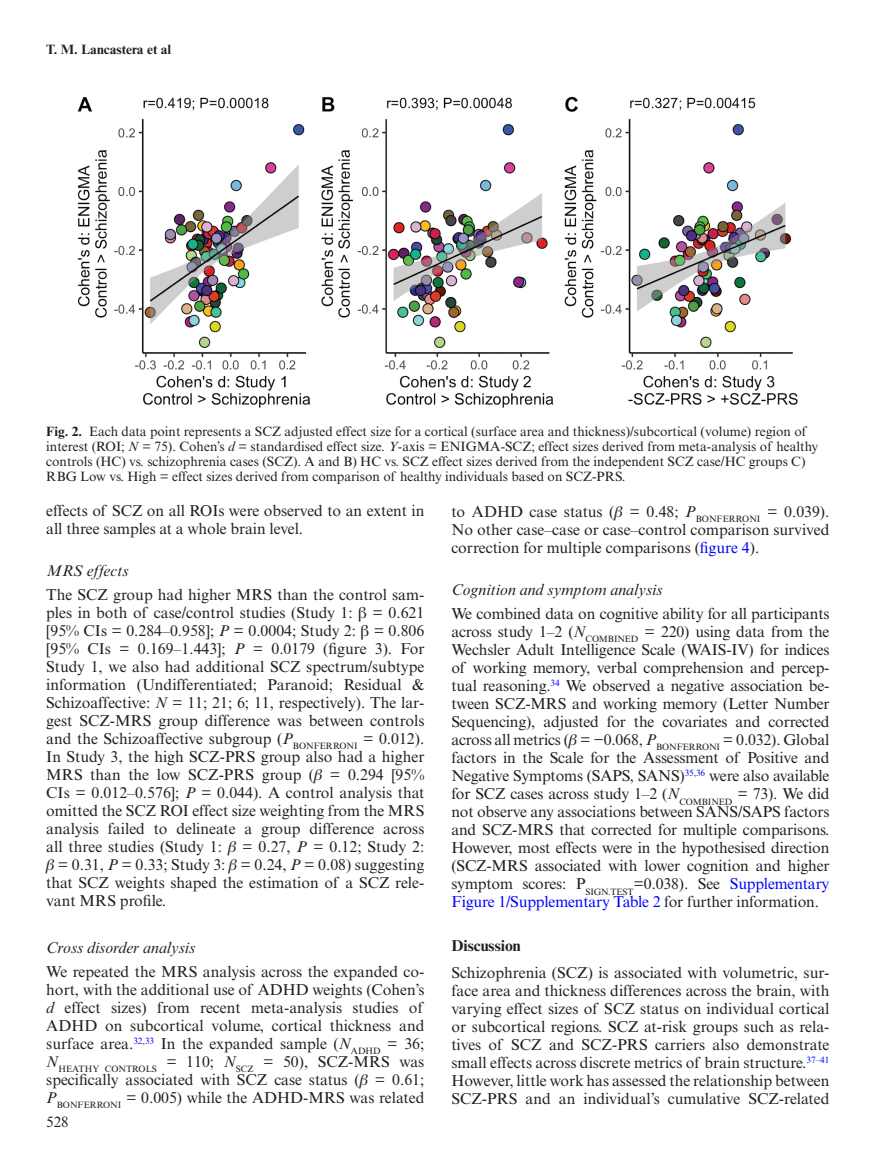
<style>
.page{position:relative;width:891px;height:1175px;background:#fff}
.page>*{position:absolute;margin:0;border:0;box-sizing:border-box;transform-origin:0 0}
.t1{font:15.75px/18px "Times New Roman MT Std";color:#231f20;text-align:justify}
.t2{font:italic 15.75px "Times New Roman MT Std";color:#231f20}
.t3{font:700 15.75px "Times New Roman MT Std";color:#231f20}
.t4{font:15px "Times New Roman MT Std";color:#231f20}
.t5{font:13.5px/15px "Times New Roman MT Std";color:#231f20}
.t6{font:700 13.5px "Times New Roman MT Std";color:#231f20}
.s1{font-weight:700}
.s2{font-style:italic}
.s3{font-family:"Gandhari Unicode"}
.s4{font-family:"Gandhari Unicode";font-style:italic}
.s5{color:#00f}
</style>
<div class="page">
<img style="left:77px;top:96px;width:721px;height:312px">
<p class="t6" style="left:46px;top:41px;width:126px">T. M. Lancastera et al</p>
<p class="t5" style="left:46px;top:424px;width:773px"><span class="s1">Fig. 2.</span> Each data point represents a SCZ adjusted effect size for a cortical (surface area and thickness)/subcortical (volume) region of interest (ROI; <span class="s2">N</span> = 75). Cohen’s <span class="s2">d =</span> standardised effect size. <span class="s2">Y</span>-axis = ENIGMA-SCZ; effect sizes derived from meta-analysis of healthy controls (HC) vs. schizophrenia cases (SCZ). A and B) HC vs. SCZ effect sizes derived from the independent SCZ case/HC groups C)<br>RBG Low vs. High = effect sizes derived from comparison of healthy individuals based on SCZ-PRS.</p>
<p class="t1" style="left:46px;top:502px;width:380px">effects of SCZ on all ROIs were observed to an extent in all three samples at a whole brain level.</p>
<p class="t2" style="left:46px;top:562px;width:84px">MRS effects</p>
<p class="t1" style="left:46px;top:586px;width:380px">The SCZ group had higher MRS than the control sam&shy;ples in both of case/control studies (Study 1: <span class="s3">β</span> = 0.621 [95% CIs = 0.284–0.958]; <span class="s2">P</span> = 0.0004; Study 2: <span class="s3">β</span> = 0.806 [95% CIs = 0.169–1.443]; <span class="s2">P</span> = 0.0179 (figure 3). For Study 1, we also had additional SCZ spectrum/subtype information (Undifferentiated; Paranoid; Residual &amp; Schizoaffective: <span class="s2">N</span> = 11; 21; 6; 11, respectively). The lar&shy;gest SCZ-MRS group difference was between controls and the Schizoaffective subgroup (<span class="s2">P</span><sub>BONFERRONI</sub> = 0.012).<br>In Study 3, the high SCZ-PRS group also had a higher MRS than the low SCZ-PRS group (<span class="s4">β</span> = 0.294 [95% CIs = 0.012–0.576]; <span class="s2">P</span> = 0.044). A control analysis that omitted the SCZ ROI effect size weighting from the MRS analysis failed to delineate a group difference across all three studies (Study 1: <span class="s4">β</span> = 0.27, <span class="s2">P</span> = 0.12; Study 2: <span class="s4">β</span> = 0.31, <span class="s2">P</span> = 0.33; Study 3: <span class="s4">β</span> = 0.24, <span class="s2">P</span> = 0.08) suggesting that SCZ weights shaped the estimation of a SCZ rele&shy;vant MRS profile.</p>
<p class="t2" style="left:46px;top:938px;width:150px">Cross disorder analysis</p>
<p class="t1" style="left:46px;top:962px;width:380px">We repeated the MRS analysis across the expanded co&shy;hort, with the additional use of ADHD weights (Cohen’s <span class="s2">d</span> effect sizes) from recent meta-analysis studies of ADHD on subcortical volume, cortical thickness and surface area.<sup>32</sup><sup>,</sup><sup>33</sup> In the expanded sample (<span class="s2">N</span><sub>ADHD</sub> = 36; <span class="s2">N</span><sub>HEATHY</sub> <sub>CONTROLS</sub> = 110; <span class="s2">N</span><sub>SCZ</sub> = 50), SCZ-MRS was specifically associated with SCZ case status (<span class="s4">β</span> = 0.61; <span class="s2">P</span><sub>BONFERRONI</sub> = 0.005) while the ADHD-MRS was related</p>
<p class="t4" style="left:46px;top:1113px;width:24px">528</p>
<p class="t1" style="left:451px;top:503px;width:380px">to ADHD case status (<span class="s4">β</span> = 0.48; <span class="s2">P</span><sub>BONFERRONI</sub> = 0.039).<br>No other case–case or case–control comparison survived correction for multiple comparisons (<span class="s5">figure 4</span>).</p>
<p class="t2" style="left:451px;top:581px;width:212px">Cognition and symptom analysis</p>
<p class="t1" style="left:451px;top:605px;width:380px">We combined data on cognitive ability for all participants across study 1–2 (<span class="s2">N</span><sub>COMBINED</sub> = 220) using data from the Wechsler Adult Intelligence Scale (WAIS-IV) for indices of working memory, verbal comprehension and percep&shy;tual reasoning.<sup>34</sup> We observed a negative association be&shy;tween SCZ-MRS and working memory (Letter Number Sequencing), adjusted for the covariates and corrected across all metrics (<span class="s4">β</span> = −0.068, <span class="s2">P</span><sub>BONFERRONI</sub> = 0.032). Global factors in the Scale for the Assessment of Positive and Negative Symptoms (SAPS, SANS)<sup>35</sup><sup>,</sup><sup>36</sup> were also available for SCZ cases across study 1–2 (<span class="s2">N</span><sub>COMBINED</sub> = 73). We did not observe any associations between SANS/SAPS factors and SCZ-MRS that corrected for multiple comparisons.<br>However, most effects were in the hypothesised direction (SCZ-MRS associated with lower cognition and higher symptom scores: P<sub>SIGN.TEST</sub>=0.038). See <span class="s5">Supplementary Figure 1/Supplementary Table 2</span> for further information.</p>
<p class="t3" style="left:451px;top:935px;width:71px">Discussion</p>
<p class="t1" style="left:451px;top:963px;width:380px">Schizophrenia (SCZ) is associated with volumetric, sur&shy;face area and thickness differences across the brain, with varying effect sizes of SCZ status on individual cortical or subcortical regions. SCZ at-risk groups such as rela&shy;tives of SCZ and SCZ-PRS carriers also demonstrate small effects across discrete metrics of brain structure.<sup>37–41<br></sup>However, little work has assessed the relationship between SCZ-PRS and an individual’s cumulative SCZ-related</p>
</div>
